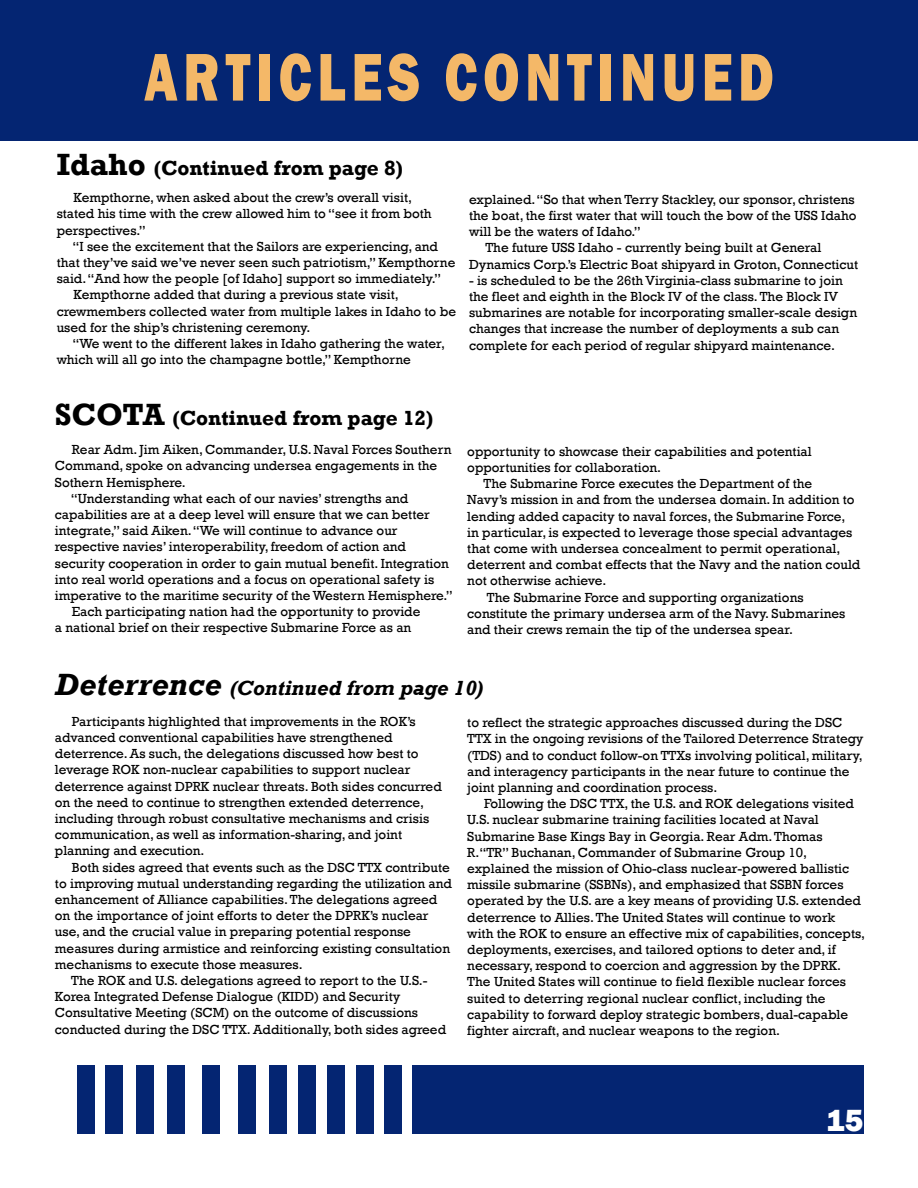
<style>
.page{position:relative;width:918px;height:1188px;background:#fff}
.page>*{position:absolute;margin:0;border:0;box-sizing:border-box;transform-origin:0 0}
.t1{font:800 69.75px "Franklin Gothic";letter-spacing:.11em;color:#f4b868;scale:.75 1}
.t2{font:800 31.5px "Franklin Gothic";color:#fff}
.t3{font:700 21px "Rockwell";color:#000}
.t4{font:italic 700 21px "Rockwell";color:#000}
.t5{font:13.5px/16.2px "Rockwell";color:#000}
.s1{font-size:31.5px}
</style>
<div class="page">
<div style="left:0;top:0;width:918px;height:140px;background:#042572"></div>
<div style="left:412px;top:1065px;width:226px;height:69px;background:#042572"></div>
<div style="left:611px;top:1065px;width:253px;height:69px;background:#042572"></div>
<div style="left:384px;top:1065px;width:18px;height:69px;background:#042572"></div>
<div style="left:356px;top:1065px;width:18px;height:69px;background:#042572"></div>
<div style="left:327px;top:1065px;width:18px;height:69px;background:#042572"></div>
<div style="left:298px;top:1065px;width:18px;height:69px;background:#042572"></div>
<div style="left:269px;top:1065px;width:18px;height:69px;background:#042572"></div>
<div style="left:238px;top:1065px;width:18px;height:69px;background:#042572"></div>
<div style="left:203px;top:1065px;width:17px;height:69px;background:#042572"></div>
<div style="left:167px;top:1065px;width:18px;height:69px;background:#042572"></div>
<div style="left:136px;top:1065px;width:18px;height:69px;background:#042572"></div>
<div style="left:105px;top:1065px;width:17px;height:69px;background:#042572"></div>
<div style="left:77px;top:1065px;width:18px;height:69px;background:#042572"></div>
<h1 class="t1" style="left:144px;top:32px;width:841px">ARTICLES CONTINUED</h1>
<h3 class="t3" style="left:57px;top:155px;width:348px"><span class="s1">Idaho</span> (Continued from page 8)</h3>
<p class="t5" style="left:57px;top:190px;width:376px;text-indent:17px">Kempthorne, when asked about the crew’s overall visit, stated his time with the crew allowed him to “see it from both perspectives.”</p>
<p class="t5" style="left:72px;top:238px;width:367px">“I see the excitement that the Sailors are experiencing, and</p>
<p class="t5" style="left:57px;top:255px;width:400px">that they’ve said we’ve never seen such patriotism,” Kempthorne</p>
<p class="t5" style="left:57px;top:271px;width:386px">said. “And how the people [of Idaho] support so immediately.”</p>
<p class="t5" style="left:74px;top:287px;width:327px">Kempthorne added that during a previous state visit,</p>
<p class="t5" style="left:57px;top:303px;width:401px">crewmembers collected water from multiple lakes in Idaho to be</p>
<p class="t5" style="left:57px;top:319px;width:255px">used for the ship’s christening ceremony.</p>
<p class="t5" style="left:72px;top:336px;width:374px">“We went to the different lakes in Idaho gathering the water,</p>
<p class="t5" style="left:57px;top:352px;width:356px">which will all go into the champagne bottle,” Kempthorne</p>
<p class="t5" style="left:469px;top:191px;width:387px">explained. “So that when Terry Stackley, our sponsor, christens</p>
<p class="t5" style="left:469px;top:208px;width:389px">the boat, the first water that will touch the bow of the USS Idaho</p>
<p class="t5" style="left:469px;top:224px;width:173px">will be the waters of Idaho.”</p>
<p class="t5" style="left:485px;top:240px;width:337px">The future USS Idaho - currently being built at General</p>
<p class="t5" style="left:469px;top:256px;width:391px">Dynamics Corp.’s Electric Boat shipyard in Groton, Connecticut</p>
<p class="t5" style="left:469px;top:272px;width:390px">- is scheduled to be the 26th Virginia-class submarine to join the fleet and eighth in the Block IV of the class. The Block IV submarines are notable for incorporating smaller-scale design changes that increase the number of deployments a sub can complete for each period of regular shipyard maintenance.</p>
<h3 class="t3" style="left:55px;top:406px;width:380px"><span class="s1">SCOTA</span> (Continued from page 12)</h3>
<p class="t5" style="left:72px;top:442px;width:381px">Rear Adm. Jim Aiken, Commander, U.S. Naval Forces Southern</p>
<p class="t5" style="left:55px;top:458px;width:384px">Command, spoke on advancing undersea engagements in the</p>
<p class="t5" style="left:55px;top:474px;width:132px">Sothern Hemisphere.</p>
<p class="t5" style="left:71px;top:490px;width:339px">“Understanding what each of our navies’ strengths and</p>
<p class="t5" style="left:55px;top:507px;width:376px">capabilities are at a deep level will ensure that we can better</p>
<p class="t5" style="left:55px;top:523px;width:344px">integrate,” said Aiken. “We will continue to advance our</p>
<p class="t5" style="left:55px;top:539px;width:353px">respective navies’ interoperability, freedom of action and</p>
<p class="t5" style="left:55px;top:555px;width:396px">security cooperation in order to gain mutual benefit. Integration</p>
<p class="t5" style="left:55px;top:571px;width:381px">into real world operations and a focus on operational safety is</p>
<p class="t5" style="left:55px;top:588px;width:400px">imperative to the maritime security of the Western Hemisphere.”</p>
<p class="t5" style="left:72px;top:604px;width:350px">Each participating nation had the opportunity to provide</p>
<p class="t5" style="left:55px;top:620px;width:358px">a national brief on their respective Submarine Force as an</p>
<p class="t5" style="left:467px;top:443px;width:346px">opportunity to showcase their capabilities and potential opportunities for collaboration.</p>
<p class="t5" style="left:484px;top:476px;width:330px">The Submarine Force executes the Department of the</p>
<p class="t5" style="left:467px;top:492px;width:389px">Navy’s mission in and from the undersea domain. In addition to</p>
<p class="t5" style="left:467px;top:508px;width:380px">lending added capacity to naval forces, the Submarine Force,</p>
<p class="t5" style="left:467px;top:524px;width:387px">in particular, is expected to leverage those special advantages</p>
<p class="t5" style="left:467px;top:541px;width:375px">that come with undersea concealment to permit operational,</p>
<p class="t5" style="left:467px;top:557px;width:395px">deterrent and combat effects that the Navy and the nation could</p>
<p class="t5" style="left:467px;top:573px;width:141px">not otherwise achieve.</p>
<p class="t5" style="left:487px;top:589px;width:318px">The Submarine Force and supporting organizations</p>
<p class="t5" style="left:467px;top:605px;width:380px">constitute the primary undersea arm of the Navy. Submarines</p>
<p class="t5" style="left:467px;top:622px;width:327px">and their crews remain the tip of the undersea spear.</p>
<h3 class="t4" style="left:55px;top:676px;width:430px"><span class="s1">Deterrence</span> (Continued from page 10)</h3>
<p class="t5" style="left:55px;top:713px;width:388px;text-indent:17px">Participants highlighted that improvements in the ROK’s advanced conventional capabilities have strengthened deterrence. As such, the delegations discussed how best to leverage ROK non-nuclear capabilities to support nuclear deterrence against DPRK nuclear threats. Both sides concurred on the need to continue to strengthen extended deterrence, including through robust consultative mechanisms and crisis communication, as well as information-sharing, and joint planning and execution.</p>
<p class="t5" style="left:72px;top:859px;width:380px">Both sides agreed that events such as the DSC TTX contribute</p>
<p class="t5" style="left:55px;top:875px;width:398px">to improving mutual understanding regarding the utilization and</p>
<p class="t5" style="left:55px;top:892px;width:384px">enhancement of Alliance capabilities. The delegations agreed</p>
<p class="t5" style="left:55px;top:908px;width:375px">on the importance of joint efforts to deter the DPRK’s nuclear</p>
<p class="t5" style="left:55px;top:924px;width:358px">use, and the crucial value in preparing potential response</p>
<p class="t5" style="left:55px;top:940px;width:397px">measures during armistice and reinforcing existing consultation</p>
<p class="t5" style="left:55px;top:956px;width:249px">mechanisms to execute those measures.</p>
<p class="t5" style="left:71px;top:973px;width:358px">The ROK and U.S. delegations agreed to report to the U.S.-</p>
<p class="t5" style="left:55px;top:989px;width:347px">Korea Integrated Defense Dialogue (KIDD) and Security</p>
<p class="t5" style="left:55px;top:1005px;width:365px">Consultative Meeting (SCM) on the outcome of discussions</p>
<p class="t5" style="left:55px;top:1021px;width:393px">conducted during the DSC TTX. Additionally, both sides agreed</p>
<p class="t5" style="left:467px;top:715px;width:398px">to reflect the strategic approaches discussed during the DSC TTX in the ongoing revisions of the Tailored Deterrence Strategy (TDS) and to conduct follow-on TTXs involving political, military, and interagency participants in the near future to continue the joint planning and coordination process.</p>
<p class="t5" style="left:467px;top:796px;width:400px;text-indent:17px">Following the DSC TTX, the U.S. and ROK delegations visited U.S. nuclear submarine training facilities located at Naval Submarine Base Kings Bay in Georgia. Rear Adm. Thomas R.“TR” Buchanan, Commander of Submarine Group 10, explained the mission of Ohio-class nuclear-powered ballistic missile submarine (SSBNs), and emphasized that SSBN forces operated by the U.S. are a key means of providing U.S. extended deterrence to Allies. The United States will continue to work<br>with the ROK to ensure an effective mix of capabilities, concepts, deployments, exercises, and tailored options to deter and, if necessary, respond to coercion and aggression by the DPRK.<br>The United States will continue to field flexible nuclear forces suited to deterring regional nuclear conflict, including the capability to forward deploy strategic bombers, dual-capable fighter aircraft, and nuclear weapons to the region.</p>
<h2 class="t2" style="left:826px;top:1100px;width:39px">15</h2>
</div>
